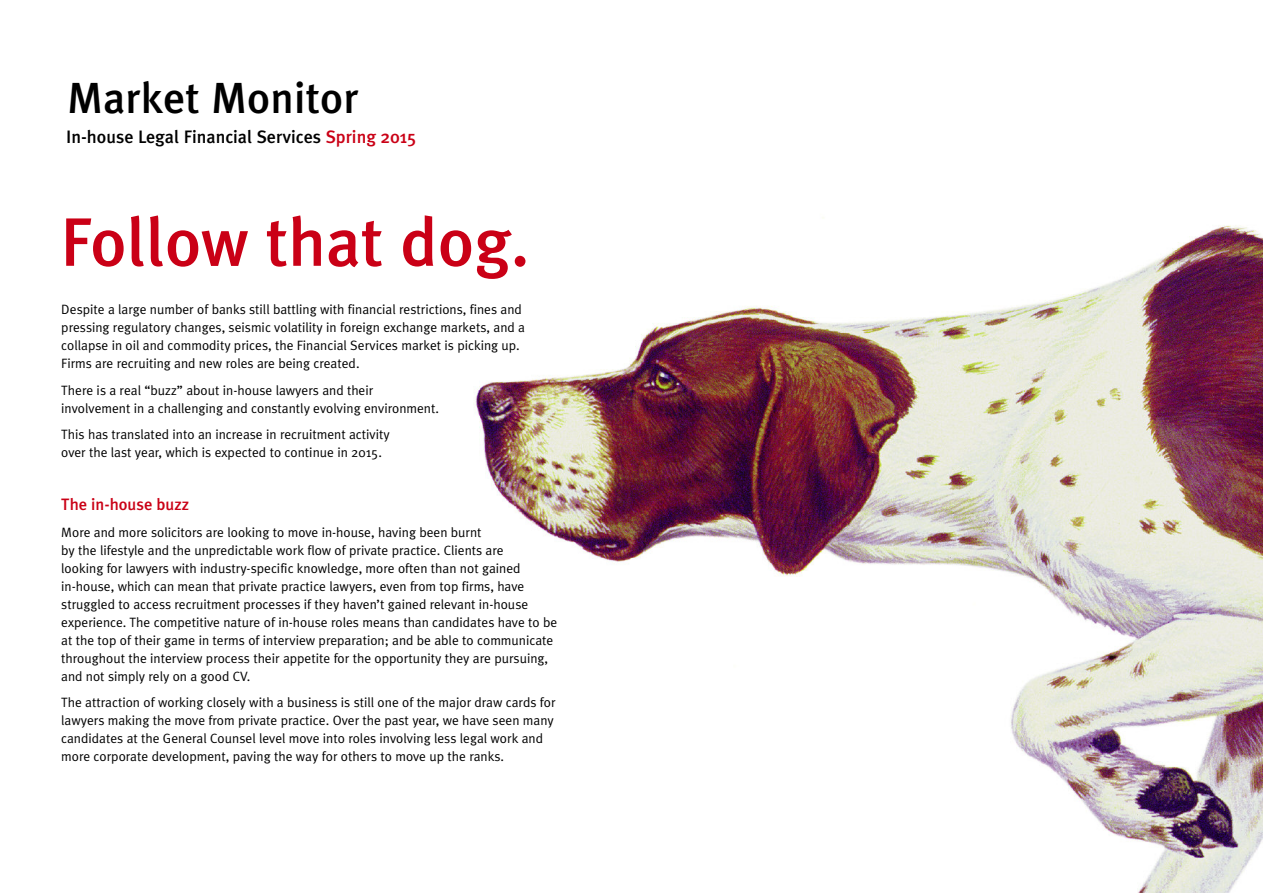
<style>
.page{position:relative;width:1263px;height:893px;background:#fff}
.page>*{position:absolute;margin:0;border:0;box-sizing:border-box;transform-origin:0 0}
.t1{font:500 68.4px "Meta Plus";color:#ca0016}
.t2{font:500 43.5px "Meta Plus";letter-spacing:.005em;color:#000}
.t3{font:500 18px "Meta Plus";color:#000}
.t4{font:500 16.5px "Meta Plus";color:#ca0016}
.t5{font:13.5px/18px "Meta Plus Normal";color:#000}
.s1{color:#ca0016}
</style>
<div class="page">
<img style="left:473px;top:225px;width:790px;height:668px">
<div style="left:58px;top:210px;width:497px;height:84px;background:#fff"></div>
<h2 class="t2" style="left:67px;top:73px;width:293px">Market Monitor</h2>
<h3 class="t3" style="left:66px;top:127px;width:352px">In-house Legal Financial Services <span class="s1">Spring 2015</span></h3>
<h1 class="t1" style="left:60px;top:202px;width:470px">Follow that dog.</h1>
<p class="t5" style="left:61px;top:300px;width:465px">Despite a large number of banks still battling with financial restrictions, fines and pressing regulatory changes, seismic volatility in foreign exchange markets, and a collapse in oil and commodity prices, the Financial Services market is picking up.<br>Firms are recruiting and new roles are being created.</p>
<p class="t5" style="left:61px;top:381px;width:379px">There is a real “buzz” about in-house lawyers and their involvement in a challenging and constantly evolving environment.</p>
<p class="t5" style="left:61px;top:425px;width:330px">This has translated into an increase in recruitment activity over the last year, which is expected to continue in 2015.</p>
<p class="t4" style="left:61px;top:495px;width:129px">The in-house buzz</p>
<p class="t5" style="left:61px;top:523px;width:498px">More and more solicitors are looking to move in-house, having been burnt<br>by the lifestyle and the unpredictable work flow of private practice. Clients are<br>looking for lawyers with industry-specific knowledge, more often than not gained in-house, which can mean that private practice lawyers, even from top firms, have struggled to access recruitment processes if they haven’t gained relevant in-house experience. The competitive nature of in-house roles means than candidates have to be at the top of their game in terms of interview preparation; and be able to communicate throughout the interview process their appetite for the opportunity they are pursuing, and not simply rely on a good CV.</p>
<p class="t5" style="left:61px;top:693px;width:496px">The attraction of working closely with a business is still one of the major draw cards for lawyers making the move from private practice. Over the past year, we have seen many candidates at the General Counsel level move into roles involving less legal work and more corporate development, paving the way for others to move up the ranks.</p>
</div>
